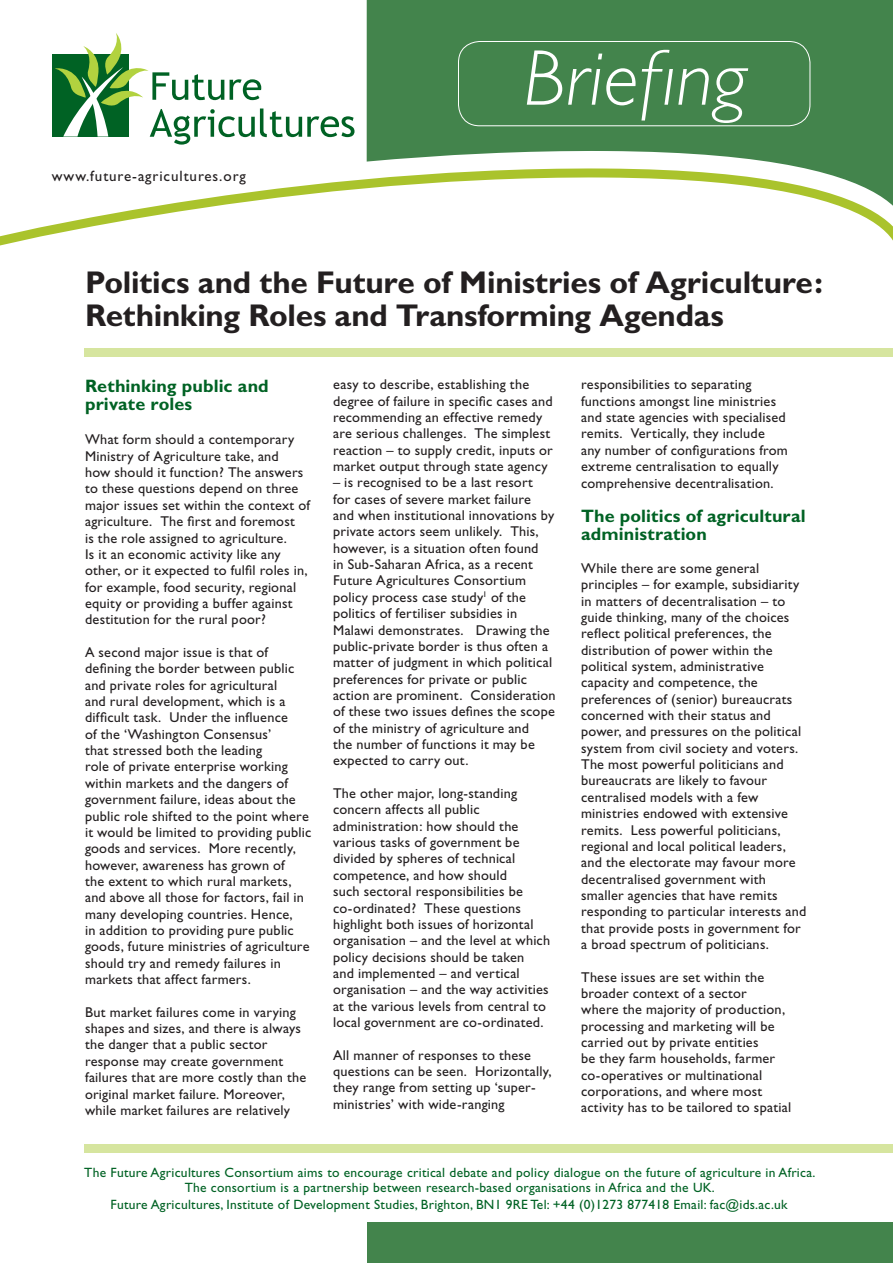
<style>
.page{position:relative;width:893px;height:1263px;background:#fff}
.page>*{position:absolute;margin:0;border:0;box-sizing:border-box;transform-origin:0 0}
.t1{font:italic 300 79.5px "Gill Sans";color:#fff}
.t2{font:700 31.5px/33px "Gill Sans";letter-spacing:-.01em;color:#231f20}
.t3{font:700 18px/18px "Gill Sans";letter-spacing:.005em;color:#006224}
.t4{font:15px "Gill Sans";letter-spacing:.06em;color:#231f20}
.t5{font:14.25px/16.4px "Gill Sans";letter-spacing:.015em;color:#231f20}
.t6{font:13.5px/15px "Gill Sans";letter-spacing:.02em;color:#006224;text-align:center}
</style>
<div class="page">
<svg style="left:0;top:179px;width:367px;height:67px"></svg>
<svg style="left:367px;top:0;width:526px;height:241px;fill:#43844c"></svg>
<div style="left:367px;top:1222px;width:526px;height:41px;background:#43844c"></div>
<div style="left:52px;top:54px;width:77px;height:83px;background:#006224"></div>
<svg style="left:55px;top:33px;width:299px;height:112px"></svg>
<div style="left:458px;top:41px;width:353px;height:85px;background:#43844c"></div>
<div style="left:84px;top:348px;width:809px;height:9px;background:#d6e59f"></div>
<div style="left:84px;top:1144px;width:809px;height:8px;background:#d6e59f"></div>
<p class="t4" style="left:52px;top:167px;width:195px">www.future-agricultures.org</p>
<h1 class="t1" style="left:523px;top:34px;width:225px">Briefing</h1>
<h2 class="t2" style="left:85px;top:266px;width:739px">Politics and the Future of Ministries of Agriculture:<br>Rethinking Roles and Transforming Agendas</h2>
<p class="t3" style="left:85px;top:377px;width:185px">Rethinking public and private roles</p>
<p class="t5" style="left:85px;top:431px;width:226px">What form should a contemporary Ministry of Agriculture take, and<br>how should it function? The answers to these questions depend on three major issues set within the context of agriculture. The first and foremost<br>is the role assigned to agriculture.<br>Is it an economic activity like any other, or it expected to fulfil roles in, for example, food security, regional equity or providing a buffer against destitution for the rural poor?</p>
<p class="t5" style="left:85px;top:644px;width:228px">A second major issue is that of defining the border between public and private roles for agricultural<br>and rural development, which is a difficult task. Under the influence<br>of the ‘Washington Consensus’<br>that stressed both the leading<br>role of private enterprise working within markets and the dangers of government failure, ideas about the public role shifted to the point where it would be limited to providing public goods and services. More recently, however, awareness has grown of<br>the extent to which rural markets, and above all those for factors, fail in many developing countries. Hence,<br>in addition to providing pure public goods, future ministries of agriculture should try and remedy failures in markets that affect farmers.</p>
<p class="t5" style="left:85px;top:1004px;width:223px">But market failures come in varying shapes and sizes, and there is always the danger that a public sector response may create government failures that are more costly than the original market failure. Moreover, while market failures are relatively</p>
<p class="t5" style="left:333px;top:376px;width:221px">easy to describe, establishing the degree of failure in specific cases and recommending an effective remedy are serious challenges. The simplest reaction – to supply credit, inputs or market output through state agency</p>
<p class="t5" style="left:333px;top:474px;width:224px">– is recognised to be a last resort<br>for cases of severe market failure<br>and when institutional innovations by private actors seem unlikely. This, however, is a situation often found<br>in Sub-Saharan Africa, as a recent Future Agricultures Consortium policy process case study<sup>1</sup> of the politics of fertiliser subsidies in Malawi demonstrates. Drawing the public-private border is thus often a matter of judgment in which political preferences for private or public action are prominent. Consideration of these two issues defines the scope of the ministry of agriculture and<br>the number of functions it may be expected to carry out.</p>
<p class="t5" style="left:333px;top:785px;width:219px">The other major, long-standing concern affects all public administration: how should the various tasks of government be divided by spheres of technical competence, and how should<br>such sectoral responsibilities be co-ordinated? These questions highlight both issues of horizontal organisation – and the level at which policy decisions should be taken<br>and implemented – and vertical organisation – and the way activities at the various levels from central to local government are co-ordinated.</p>
<p class="t5" style="left:333px;top:1047px;width:220px">All manner of responses to these questions can be seen. Horizontally, they range from setting up ‘super&shy;ministries’ with wide-ranging</p>
<p class="t5" style="left:581px;top:376px;width:208px">responsibilities to separating functions amongst line ministries and state agencies with specialised remits. Vertically, they include any number of configurations from extreme centralisation to equally comprehensive decentralisation.</p>
<p class="t3" style="left:581px;top:507px;width:226px">The politics of agricultural administration</p>
<p class="t5" style="left:581px;top:560px;width:227px">While there are some general principles – for example, subsidiarity in matters of decentralisation – to guide thinking, many of the choices reflect political preferences, the distribution of power within the political system, administrative capacity and competence, the preferences of (senior) bureaucrats concerned with their status and power, and pressures on the political system from civil society and voters.<br>The most powerful politicians and bureaucrats are likely to favour centralised models with a few ministries endowed with extensive remits. Less powerful politicians, regional and local political leaders, and the electorate may favour more decentralised government with smaller agencies that have remits responding to particular interests and that provide posts in government for a broad spectrum of politicians.</p>
<p class="t5" style="left:581px;top:969px;width:212px">These issues are set within the broader context of a sector<br>where the majority of production, processing and marketing will be carried out by private entities<br>be they farm households, farmer co-operatives or multinational corporations, and where most activity has to be tailored to spatial</p>
<p class="t6" style="left:84px;top:1165px;width:733px">The Future Agricultures Consortium aims to encourage critical debate and policy dialogue on the future of agriculture in Africa.<br>The consortium is a partnership between research-based organisations in Africa and the UK.</p>
<p class="t6" style="left:111px;top:1196px;width:679px">Future Agricultures, Institute of Development Studies, Brighton, BN1 9RE Tel: +44 (0)1273 877418 Email: fac@ids.ac.uk</p>
</div>
